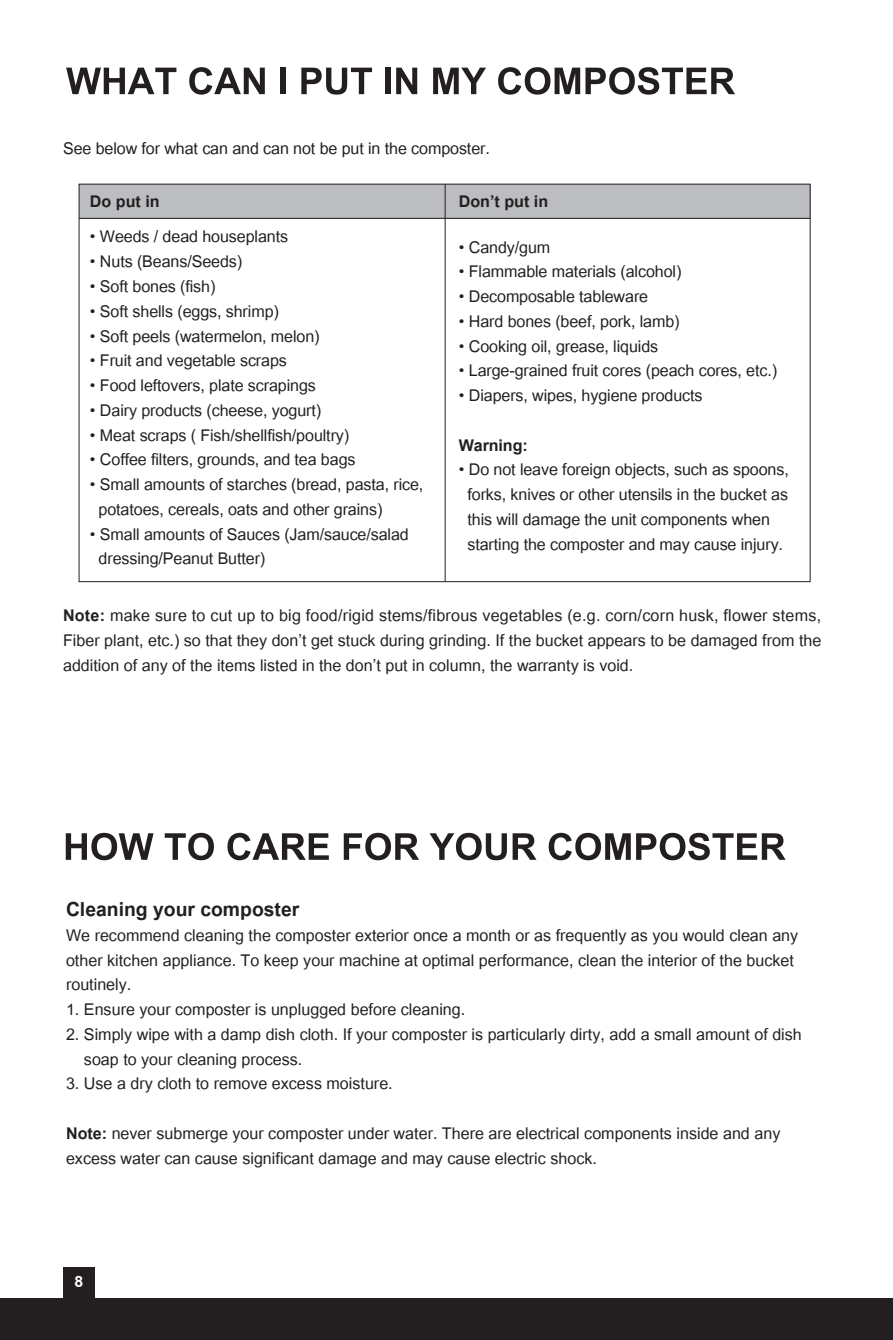
<style>
.page{position:relative;width:893px;height:1340px;background:#fff}
.page>*{position:absolute;margin:0;border:0;box-sizing:border-box;transform-origin:0 0}
.t1{font:700 51.75px "Utsaah";color:#231f20}
.t2{font:700 27px "Utsaah";color:#231f20}
.t3{font:22.5px/24.8px "Utsaah";letter-spacing:-.005em;color:#231f20}
.t4{font:700 22.5px "Utsaah";color:#231f20}
.t5{font:700 22.28px "Utsaah";color:#fff}
.s1{font-weight:700}
</style>
<div class="page">
<div style="left:79px;top:184px;width:731px;height:34px;background:#bcbdc0"></div>
<div style="left:0;top:1298px;width:893px;height:41px;background:#231f20"></div>
<div style="left:63px;top:1266px;width:32px;height:32px;background:#231f20"></div>
<hr style="left:79px;top:218px;width:731px;height:1px;background:#231f20">
<hr style="left:445px;top:184px;width:1px;height:397px;background:#231f20">
<h1 class="t1" style="left:66px;top:56px;width:671px">WHAT CAN I PUT IN MY COMPOSTER</h1>
<p class="t3" style="left:63px;top:138px;width:428px">See below for what can and can not be put in the composter.</p>
<p class="t4" style="left:90px;top:191px;width:71px">Do put in</p>
<p class="t4" style="left:459px;top:191px;width:91px">Don’t put in</p>
<p class="t3" style="left:90px;top:226px;width:200px">• Weeds / dead houseplants</p>
<p class="t3" style="left:90px;top:251px;width:154px">• Nuts (Beans/Seeds)</p>
<p class="t3" style="left:90px;top:276px;width:127px">• Soft bones (fish)</p>
<p class="t3" style="left:90px;top:300px;width:190px">• Soft shells (eggs, shrimp)</p>
<p class="t3" style="left:90px;top:325px;width:231px">• Soft peels (watermelon, melon)</p>
<p class="t3" style="left:90px;top:350px;width:199px">• Fruit and vegetable scraps</p>
<p class="t3" style="left:90px;top:375px;width:228px">• Food leftovers, plate scrapings</p>
<p class="t3" style="left:90px;top:399px;width:233px">• Dairy products (cheese, yogurt)</p>
<p class="t3" style="left:90px;top:424px;width:261px">• Meat scraps ( Fish/shellfish/poultry)</p>
<p class="t3" style="left:90px;top:449px;width:267px">• Coffee filters, grounds, and tea bags</p>
<p class="t3" style="left:99px;top:474px;width:326px;text-indent:-9px">• Small amounts of starches (bread, pasta, rice, potatoes, cereals, oats and other grains)</p>
<p class="t3" style="left:99px;top:523px;width:312px;text-indent:-9px">• Small amounts of Sauces (Jam/sauce/salad dressing/Peanut Butter)</p>
<p class="t3" style="left:459px;top:236px;width:93px">• Candy/gum</p>
<p class="t3" style="left:459px;top:261px;width:224px">• Flammable materials (alcohol)</p>
<p class="t3" style="left:459px;top:286px;width:191px">• Decomposable tableware</p>
<p class="t3" style="left:459px;top:310px;width:222px">• Hard bones (beef, pork, lamb)</p>
<p class="t3" style="left:459px;top:335px;width:201px">• Cooking oil, grease, liquids</p>
<p class="t3" style="left:459px;top:360px;width:320px">• Large-grained fruit cores (peach cores, etc.)</p>
<p class="t3" style="left:459px;top:385px;width:245px">• Diapers, wipes, hygiene products</p>
<p class="t4" style="left:459px;top:434px;width:71px">Warning:</p>
<p class="t3" style="left:459px;top:459px;width:332px;text-align:center">• Do not leave foreign objects, such as spoons, forks, knives or other utensils in the bucket as this will damage the unit components when starting the composter and may cause injury.</p>
<p class="t3" style="left:63px;top:605px;width:760px;text-align:justify"><span class="s1">Note:</span> make sure to cut up to big food/rigid stems/fibrous vegetables (e.g. corn/corn husk, flower stems, Fiber plant, etc.) so that they don’t get stuck during grinding. If the bucket appears to be damaged from the addition of any of the items listed in the don’t put in column, the warranty is void.</p>
<h1 class="t1" style="left:63px;top:821px;width:724px">HOW TO CARE FOR YOUR COMPOSTER</h1>
<p class="t2" style="left:66px;top:896px;width:235px">Cleaning your composter</p>
<p class="t3" style="left:66px;top:924px;width:734px">We recommend cleaning the composter exterior once a month or as frequently as you would clean any other kitchen appliance. To keep your machine at optimal performance, clean the interior of the bucket routinely.</p>
<p class="t3" style="left:66px;top:998px;width:401px">1. Ensure your composter is unplugged before cleaning.</p>
<p class="t3" style="left:84px;top:1023px;width:719px;text-indent:-18px">2. Simply wipe with a damp dish cloth. If your composter is particularly dirty, add a small amount of dish soap to your cleaning process.</p>
<p class="t3" style="left:66px;top:1073px;width:328px">3. Use a dry cloth to remove excess moisture.</p>
<p class="t3" style="left:66px;top:1122px;width:716px"><span class="s1">Note:</span> never submerge your composter under water. There are electrical components inside and any excess water can cause significant damage and may cause electric shock.</p>
<p class="t5" style="left:74px;top:1270px;width:10px">8</p>
</div>
